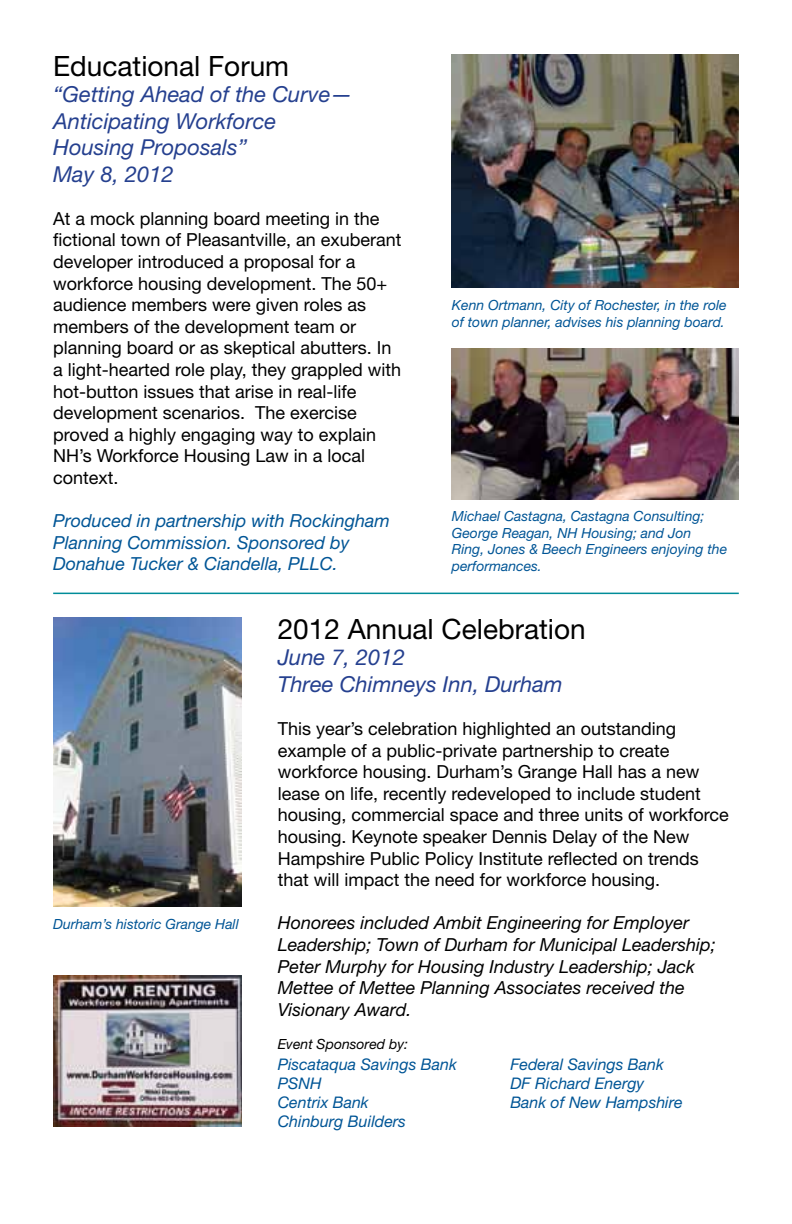
<style>
.page{position:relative;width:792px;height:1224px;background:#fff}
.page>*{position:absolute;margin:0;border:0;box-sizing:border-box;transform-origin:0 0}
.t1{font:28px "Helvetica Neue";color:#000}
.t2{font:italic 22px/26.4px "Helvetica Neue";color:#25408f}
.t3{font:18px/21.6px "Helvetica Neue";color:#000}
.t4{font:italic 18px/21.6px "Helvetica Neue";color:#000}
.t5{font:italic 18px/21.6px "Helvetica Neue";color:#005596}
.t6{font:italic 16px/19.2px "Helvetica Neue";color:#005596}
.t7{font:italic 14px/16.8px "Helvetica Neue";color:#005596}
.t8{font:italic 14px "Helvetica Neue";color:#000}
</style>
<div class="page">
<img style="left:452px;top:54px;width:287px;height:234px">
<img style="left:53px;top:617px;width:189px;height:290px">
<hr style="left:53px;top:593px;width:686px;height:1px;background:#008c99">
<img style="left:452px;top:349px;width:287px;height:150px">
<img style="left:53px;top:975px;width:189px;height:151px">
<h1 class="t1" style="left:53px;top:49px;width:237px">Educational Forum</h1>
<p class="t2" style="left:53px;top:81px;width:301px">“Getting Ahead of the Curve—<br>Anticipating Workforce<br>Housing Proposals”<br>May 8, 2012</p>
<p class="t3" style="left:53px;top:207px;width:350px">At a mock planning board meeting in the fictional town of Pleasantville, an exuberant developer introduced a proposal for a workforce housing development. The 50+ audience members were given roles as members of the development team or planning board or as skeptical abutters. In a light-hearted role play, they grappled with hot-button issues that arise in real-life development scenarios. The exercise proved a highly engaging way to explain NH’s Workforce Housing Law in a local context.</p>
<p class="t5" style="left:53px;top:510px;width:338px">Produced in partnership with Rockingham<br>Planning Commission. Sponsored by<br>Donahue Tucker &amp; Ciandella, PLLC.</p>
<p class="t7" style="left:452px;top:297px;width:276px">Kenn Ortmann, City of Rochester, in the role of town planner, advises his planning board.</p>
<p class="t7" style="left:452px;top:507px;width:277px">Michael Castagna, Castagna Consulting; George Reagan, NH Housing; and Jon<br>Ring, Jones &amp; Beech Engineers enjoying the performances.</p>
<p class="t7" style="left:53px;top:915px;width:187px">Durham’s historic Grange Hall</p>
<h1 class="t1" style="left:278px;top:612px;width:310px">2012 Annual Celebration</h1>
<p class="t2" style="left:278px;top:644px;width:286px">June 7, 2012<br>Three Chimneys Inn, Durham</p>
<p class="t3" style="left:278px;top:718px;width:453px">This year’s celebration highlighted an outstanding example of a public-private partnership to create workforce housing. Durham’s Grange Hall has a new lease on life, recently redeveloped to include student housing, commercial space and three units of workforce housing. Keynote speaker Dennis Delay of the New Hampshire Public Policy Institute reflected on trends that will impact the need for workforce housing.</p>
<p class="t4" style="left:278px;top:912px;width:440px">Honorees included Ambit Engineering for Employer Leadership; Town of Durham for Municipal Leadership; Peter Murphy for Housing Industry Leadership; Jack Mettee of Mettee Planning Associates received the Visionary Award.</p>
<p class="t8" style="left:278px;top:1036px;width:132px">Event Sponsored by:</p>
<p class="t6" style="left:278px;top:1054px;width:180px">Piscataqua Savings Bank<br>PSNH<br>Centrix Bank<br>Chinburg Builders</p>
<p class="t6" style="left:510px;top:1054px;width:174px">Federal Savings Bank<br>DF Richard Energy<br>Bank of New Hampshire</p>
</div>
